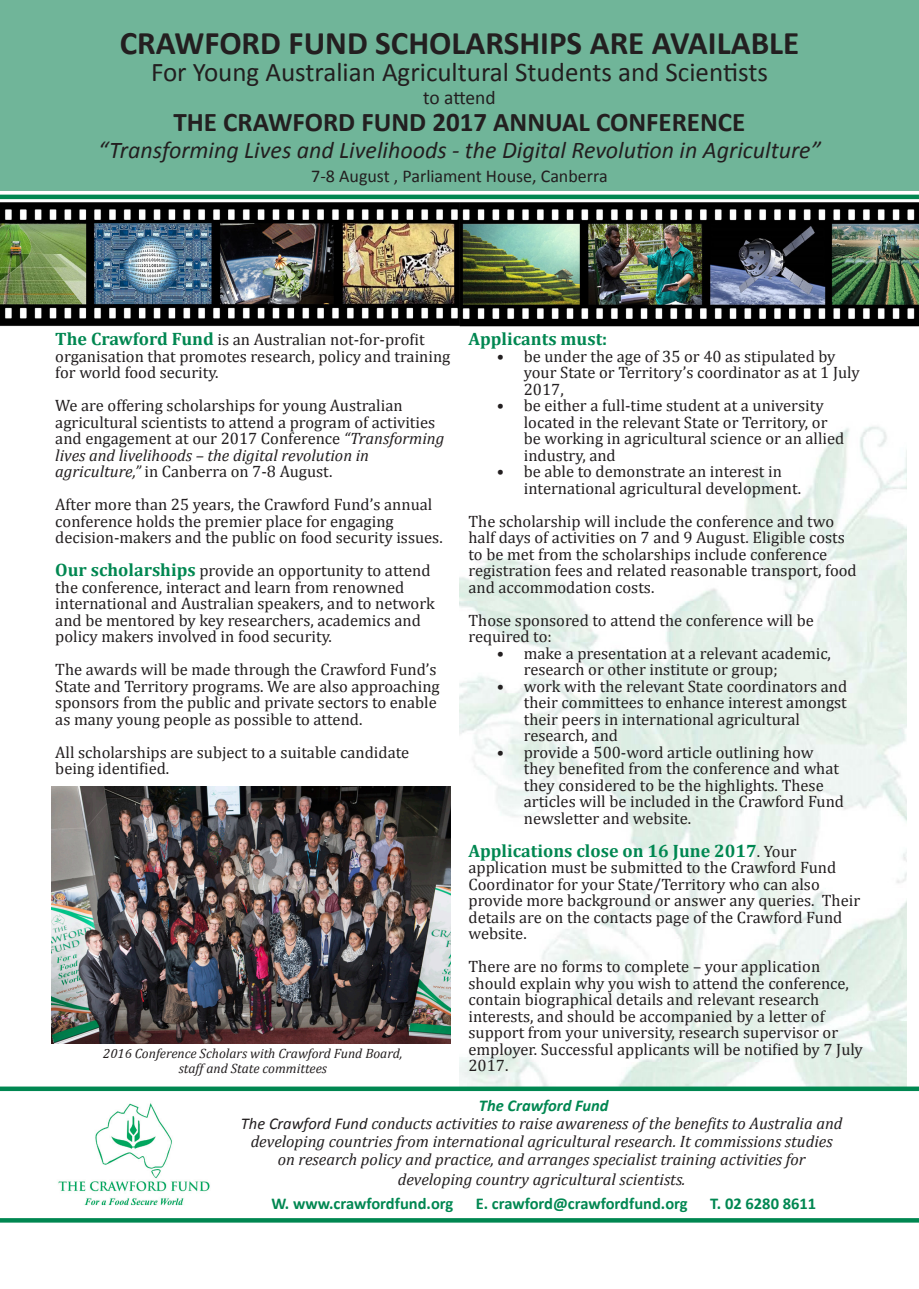
<style>
.page{position:relative;width:919px;height:1289px;background:#fff}
.page>*{position:absolute;margin:0;border:0;box-sizing:border-box;transform-origin:0 0}
.t1{font:700 33px "Calibri";color:#231f20}
.t2{font:27px "Calibri";color:#231f20}
.t3{font:700 27px "Calibri";color:#231f20}
.t4{font:italic 24px "Calibri";color:#231f20}
.t5{font:19.5px "Calibri";letter-spacing:-.005em;color:#231f20}
.t6{font:700 18px "Cambria";color:#008751}
.t7{font:18px "Calibri";color:#231f20}
.t8{font:16.5px/16.5px "Cambria";color:#231f20}
.t9{font:italic 16.5px/18px "Cambria";color:#231f20;text-align:center}
.t10{font:700 16.5px "Calibri";color:#008751}
.t11{font:italic 700 16.5px "Calibri";color:#008751}
.t12{font:italic 13.5px "Cambria";color:#231f20}
.s1{font-weight:700;font-size:18px;color:#008751}
.s2{font-style:italic}
.s3{font-weight:400;font-size:16.5px;color:#231f20}
.s4{font-family:"Calibri"}
</style>
<div class="page">
<img style="left:459px;top:426px;width:447px;height:660px">
<div style="left:0;top:0;width:918px;height:190px;background:#70b599"></div>
<img style="left:58px;top:1103px;width:152px;height:103px">
<svg style="left:0;top:1218px;width:918px;height:4px;background:#078a56"></svg>
<hr style="left:0;top:195px;width:918px;height:4px;background:#008751">
<div style="left:0;top:1086px;width:918px;height:5px;background:#008751"></div>
<img style="left:0;top:202px;width:918px;height:125px">
<img style="left:51px;top:786px;width:399px;height:257px">
<p class="t1" style="left:120px;top:22px;width:681px">CRAWFORD FUND SCHOLARSHIPS ARE AVAILABLE</p>
<p class="t2" style="left:151px;top:55px;width:618px">For Young Australian Agricultural Students and Scientists</p>
<p class="t5" style="left:423px;top:85px;width:74px">to attend</p>
<p class="t3" style="left:173px;top:104px;width:573px">THE CRAWFORD FUND 2017 ANNUAL CONFERENCE</p>
<p class="t4" style="left:98px;top:133px;width:724px">“Transforming Lives and Livelihoods - the Digital Revolution in Agriculture”</p>
<p class="t7" style="left:311px;top:164px;width:298px">7-8 August , Parliament House, Canberra</p>
<p class="t8" style="left:55px;top:331px;width:396px"><span class="s1">The Crawford Fund</span> is an Australian not-for-profit organisation that promotes research, policy and training for world food security.</p>
<p class="t8" style="left:55px;top:397px;width:390px">We are offering scholarships for young Australian agricultural scientists to attend a program of activities and engagement at our 2017 Conference <span class="s2">“Transforming lives and livelihoods – the digital revolution in agriculture,”</span> in Canberra on 7-8 August.</p>
<p class="t8" style="left:55px;top:496px;width:389px">After more than 25 years, the Crawford Fund’s annual conference holds the premier place for engaging decision-makers and the public on food security issues.</p>
<p class="t8" style="left:55px;top:562px;width:381px"><span class="s1">Our scholarships</span> provide an opportunity to attend the conference, interact and learn from renowned international and Australian speakers, and to network and be mentored by key researchers, academics and policy makers involved in food security.</p>
<p class="t8" style="left:55px;top:661px;width:386px">The awards will be made through the Crawford Fund’s State and Territory programs. We are also approaching sponsors from the public and private sectors to enable as many young people as possible to attend.</p>
<p class="t8" style="left:55px;top:743px;width:355px">All scholarships are subject to a suitable candidate being identified.</p>
<p class="t6" style="left:468px;top:326px;width:140px">Applicants must:</p>
<p class="t8" style="left:523px;top:347px;width:337px;text-indent:-27px">• be under the age of 35 or 40 as stipulated by your State or Territory’s coordinator as at 1 July<br>2017,</p>
<p class="t8" style="left:523px;top:397px;width:322px;text-indent:-27px">• be either a full-time student at a university located in the relevant State or Territory, or be working in agricultural science or an allied industry, and</p>
<p class="t8" style="left:523px;top:463px;width:279px;text-indent:-27px">• be able to demonstrate an interest in international agricultural development.</p>
<p class="t8" style="left:468px;top:512px;width:390px">The scholarship will include the conference and two half days of activities on 7 and 9 August. Eligible costs to be met from the scholarships include conference registration fees and related reasonable transport, food and accommodation costs.</p>
<p class="t8" style="left:468px;top:611px;width:347px">Those sponsored to attend the conference will be required to:</p>
<p class="t8" style="left:523px;top:644px;width:309px;text-indent:-27px">• make a presentation at a relevant academic, research or other institute or group;</p>
<p class="t8" style="left:523px;top:677px;width:325px;text-indent:-27px">• work with the relevant State coordinators and their committees to enhance interest amongst their peers in international agricultural research, and</p>
<p class="t8" style="left:523px;top:743px;width:322px;text-indent:-27px">• provide a 500-word article outlining how they benefited from the conference and what they considered to be the highlights. These articles will be included in the Crawford Fund newsletter and website.</p>
<p class="t6" style="left:468px;top:838px;width:329px">Applications close on 16 June 2017<span class="s3">. Your</span></p>
<p class="t8" style="left:468px;top:859px;width:393px">application must be submitted to the Crawford Fund Coordinator for your State/Territory who can also provide more background or answer any queries. Their details are on the contacts page of the Crawford Fund website.</p>
<p class="t8" style="left:468px;top:958px;width:396px">There are no forms to complete – your application should explain why you wish to attend the conference, contain biographical details and relevant research interests, and should be accompanied by a letter of support from your university, research supervisor or employer. Successful applicants will be notified by 7 July 2017.</p>
<p class="t11" style="left:479px;top:1095px;width:131px">The Crawford Fund</p>
<p class="t9" style="left:241px;top:1113px;width:603px"><span class="s4">The Crawford Fund</span> conducts activities to raise awareness of the benefits to Australia and developing countries from international agricultural research. It commissions studies</p>
<p class="t9" style="left:277px;top:1149px;width:529px">on research policy and practice, and arranges specialist training activities for</p>
<p class="t9" style="left:398px;top:1169px;width:289px">developing country agricultural scientists.</p>
<p class="t10" style="left:271px;top:1192px;width:183px">W. www.crawfordfund.org</p>
<p class="t10" style="left:475px;top:1192px;width:213px">E. crawford@crawfordfund.org</p>
<p class="t10" style="left:710px;top:1192px;width:108px">T. 02 6280 8611</p>
<p class="t12" style="left:103px;top:1043px;width:300px">2016 Conference Scholars with Crawford Fund Board,</p>
<p class="t12" style="left:179px;top:1058px;width:150px">staff and State committees</p>
</div>
